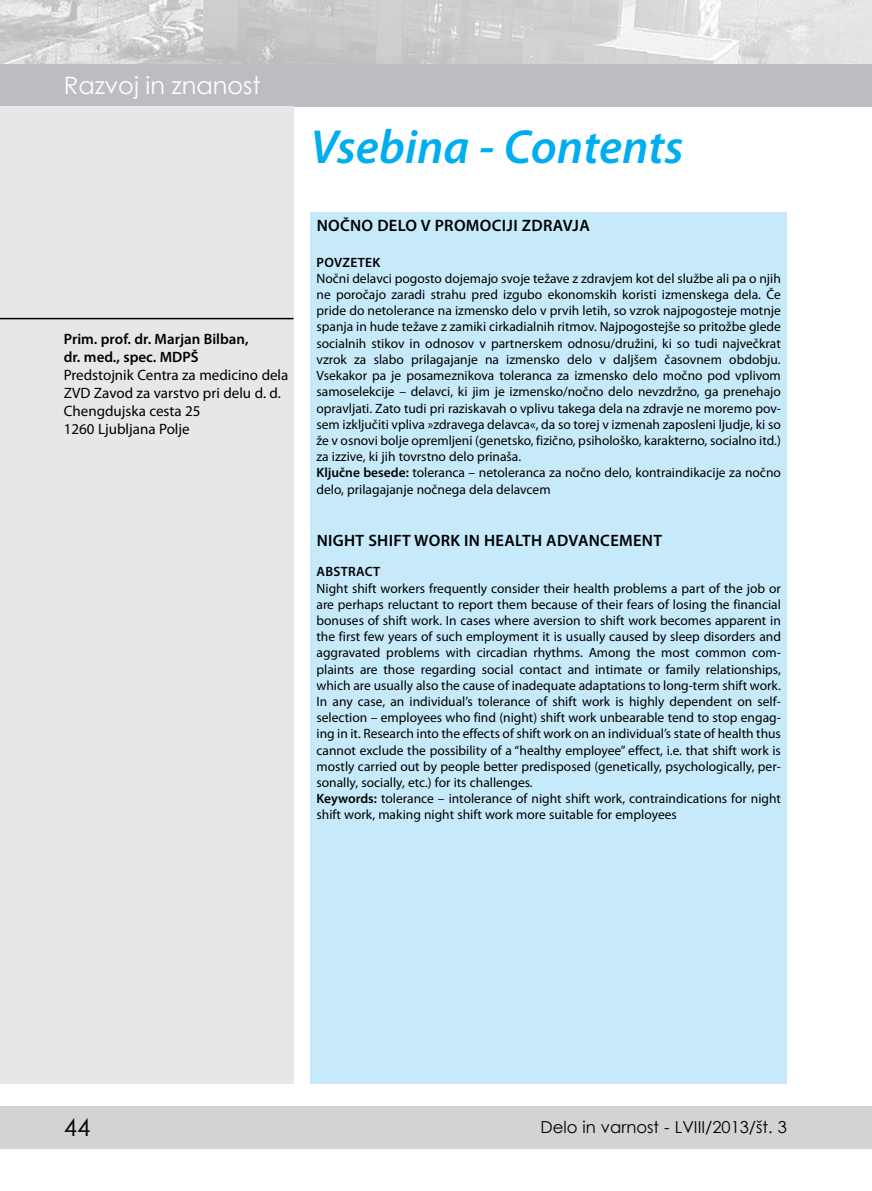
<style>
.page{position:relative;width:872px;height:1191px;background:#fff}
.page>*{position:absolute;margin:0;border:0;box-sizing:border-box;transform-origin:0 0}
.t1{font:italic 600 48px "Myriad Pro";color:#00aeef}
.t2{font:24px "Century Gothic";color:#fff}
.t3{font:24px "Century Gothic";color:#000}
.t4{font:600 16.5px "Myriad Pro";letter-spacing:.02em;color:#000}
.t5{font:16.5px "Century Gothic";color:#000}
.t6{font:15px/18px "Myriad Pro";color:#000}
.t7{font:600 15px/18px "Myriad Pro";color:#000}
.t8{font:13.5px/16.2px "Myriad Pro";color:#000}
.t9{font:600 13.5px "Myriad Pro";letter-spacing:.02em;color:#000}
.s1{font-weight:600}
</style>
<div class="page">
<div style="left:0;top:1106px;width:872px;height:42px;background:#d1d3d4"></div>
<img style="left:0;top:0;width:872px;height:64px">
<div style="left:0;top:64px;width:872px;height:42px;background:#bcbdc0"></div>
<div style="left:310px;top:212px;width:477px;height:872px;background:#c7eafb"></div>
<div style="left:0;top:106px;width:293px;height:977px;background:#e6e7e8"></div>
<hr style="left:0;top:318px;width:293px;height:1px;background:#000">
<h2 class="t2" style="left:64px;top:69px;width:198px">Razvoj in znanost</h2>
<p class="t7" style="left:64px;top:330px;width:186px">PRIM. PROF. DR. MARJAN BILBAN,<br>DR. MED., SPEC. MD PŠ</p>
<p class="t6" style="left:64px;top:366px;width:226px">Predstojnik Centra za medicino dela<br>ZVD Zavod za varstvo pri delu d. d.<br>Chengdujska cesta 25<br>1260 Ljubljana Polje</p>
<h1 class="t1" style="left:310px;top:116px;width:374px">Vsebina - Contents</h1>
<p class="t4" style="left:317px;top:215px;width:272px">NOČNO DELO V PROMOCIJI ZDRAVJA</p>
<p class="t9" style="left:317px;top:253px;width:65px">POVZETEK</p>
<p class="t8" style="left:316px;top:270px;width:466px">Nočni delavci pogosto dojemajo svoje težave z zdravjem kot del službe ali pa o njih ne poročajo zaradi strahu pred izgubo ekonomskih koristi izmenskega dela. Če pride do netolerance na izmensko delo v prvih letih, so vzrok najpogosteje motnje spanja in hude težave z zamiki cirkadialnih ritmov. Najpogostejše so pritožbe glede socialnih stikov in odnosov v partnerskem odnosu/družini, ki so tudi največkrat vzrok za slabo prilagajanje na izmensko delo v daljšem časovnem obdobju.<br>Vsekakor pa je posameznikova toleranca za izmensko delo močno pod vplivom samoselekcije – delavci, ki jim je izmensko/nočno delo nevzdržno, ga prenehajo opravljati. Zato tudi pri raziskavah o vplivu takega dela na zdravje ne moremo pov&shy;sem izključiti vpliva »zdravega delavca«, da so torej v izmenah zaposleni ljudje, ki so že v osnovi bolje opremljeni (genetsko, fizično, psihološko, karakterno, socialno itd.) za izzive, ki jih tovrstno delo prinaša.<br><span class="s1">KLJUČNE BESEDE:</span> toleranca – netoleranca za nočno delo, kontraindikacije za nočno delo, prilagajanje nočnega dela delavcem</p>
<p class="t4" style="left:317px;top:530px;width:347px">NIGHT SHIFT WORK IN HEALTH ADVANCEMENT</p>
<p class="t9" style="left:317px;top:563px;width:65px">ABSTRACT</p>
<p class="t8" style="left:316px;top:580px;width:466px">Night shift workers frequently consider their health problems a part of the job or are perhaps reluctant to report them because of their fears of losing the financial bonuses of shift work. In cases where aversion to shift work becomes apparent in the first few years of such employment it is usually caused by sleep disorders and aggravated problems with circadian rhythms. Among the most common com&shy;plaints are those regarding social contact and intimate or family relationships, which are usually also the cause of inadequate adaptations to long-term shift work.<br>In any case, an individual’s tolerance of shift work is highly dependent on self&shy;selection – employees who find (night) shift work unbearable tend to stop engag&shy;ing in it. Research into the effects of shift work on an individual’s state of health thus cannot exclude the possibility of a “healthy employee” effect, i.e. that shift work is mostly carried out by people better predisposed (genetically, psychologically, per&shy;sonally, socially, etc.) for its challenges.<br><span class="s1">KEYWORDS:</span> tolerance – intolerance of night shift work, contraindications for night shift work, making night shift work more suitable for employees</p>
<h2 class="t3" style="left:64px;top:1110px;width:28px">44</h2>
<p class="t5" style="left:540px;top:1115px;width:248px">Delo in varnost - LVIII/2013/št. 3</p>
</div>
